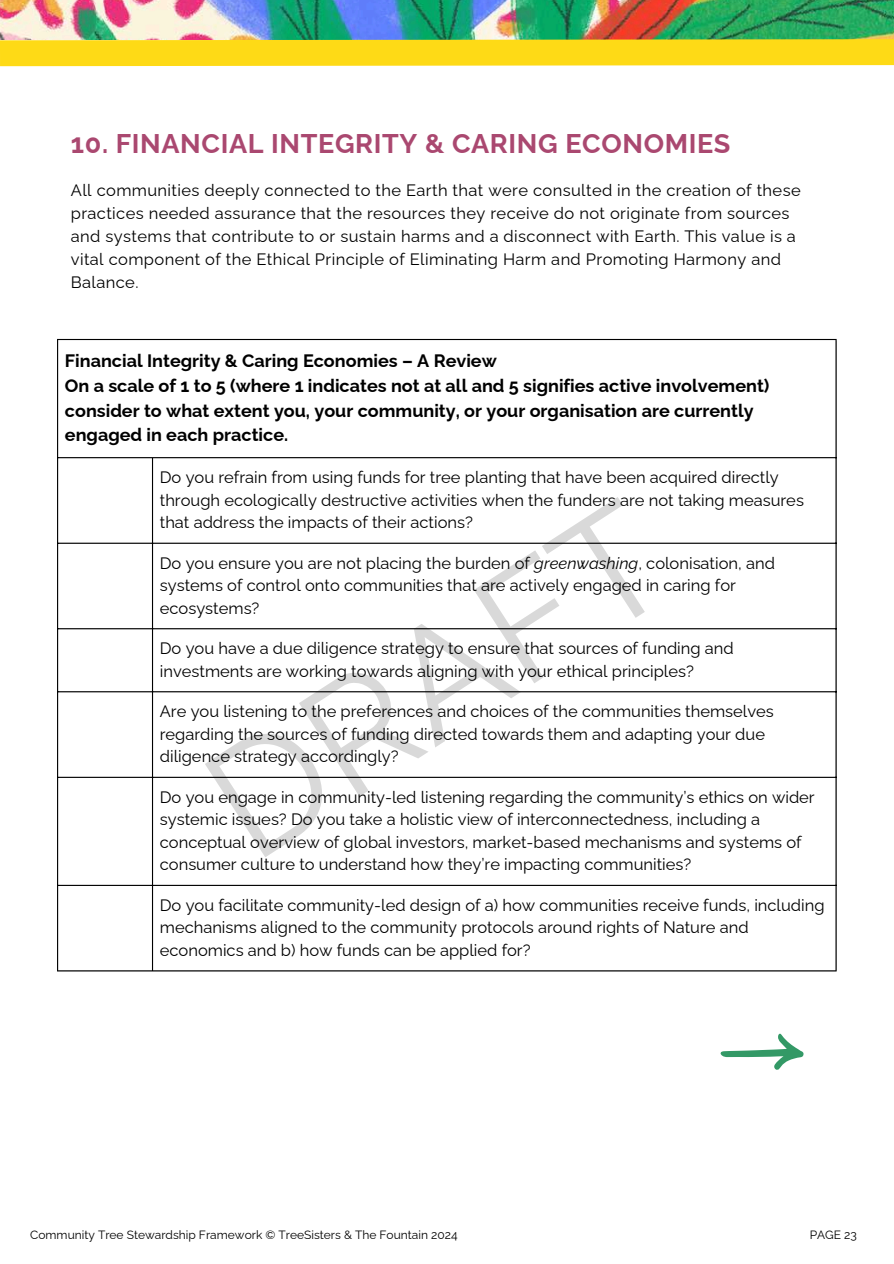
<style>
.page{position:relative;width:894px;height:1264px;background:#fff}
.page>*{position:absolute;margin:0;border:0;box-sizing:border-box;transform-origin:0 0}
.t1{font:156.6px "Raleway";color:#000}
.t2{font:700 27px "Raleway";letter-spacing:.025em;color:#aa4870}
.t3{font:700 18px/24.8px "Raleway";color:#000}
.t4{font:16.5px/22.5px "Raleway";color:#000}
.t5{font:16.5px/23px "Raleway";letter-spacing:.025em;color:#000}
.t6{font:12px "Raleway";color:#000}
.s1{font-style:italic}
</style>
<div class="page">
<img style="left:0;top:0;width:893px;height:26px">
<hr style="left:57px;top:340px;width:1px;height:630px;background:#000">
<hr style="left:152px;top:458px;width:1px;height:512px;background:#000">
<hr style="left:835px;top:340px;width:1px;height:630px;background:#000">
<hr style="left:57px;top:339px;width:779px;height:1px;background:#000">
<hr style="left:57px;top:457px;width:779px;height:1px;background:#000">
<hr style="left:57px;top:542px;width:779px;height:2px;background:#000">
<hr style="left:57px;top:628px;width:779px;height:1px;background:#000">
<hr style="left:57px;top:691px;width:779px;height:1px;background:#000">
<hr style="left:57px;top:776px;width:779px;height:2px;background:#000">
<hr style="left:57px;top:884px;width:779px;height:2px;background:#000">
<hr style="left:57px;top:970px;width:779px;height:1px;background:#000">
<img style="left:0;top:26px;width:893px;height:41px">
<svg style="left:720px;top:1033px;width:84px;height:37px"></svg>
<h2 class="t2" style="left:71px;top:127px;width:661px">10. FINANCIAL INTEGRITY &amp; CARING ECONOMIES</h2>
<p class="t5" style="left:71px;top:178px;width:731px">All communities deeply connected to the Earth that were consulted in the creation of these practices needed assurance that the resources they receive do not originate from sources and systems that contribute to or sustain harms and a disconnect with Earth. This value is a vital component of the Ethical Principle of Eliminating Harm and Promoting Harmony and Balance.</p>
<p class="t3" style="left:65px;top:348px;width:706px">Financial Integrity &amp; Caring Economies – A Review<br>On a scale of 1 to 5 (where 1 indicates not at all and 5 signifies active involvement) consider to what extent you, your community, or your organisation are currently engaged in each practice.</p>
<p class="t4" style="left:160px;top:466px;width:645px">Do you refrain from using funds for tree planting that have been acquired directly through ecologically destructive activities when the funders are not taking measures that address the impacts of their actions?</p>
<p class="t4" style="left:160px;top:551px;width:616px">Do you ensure you are not placing the burden of <span class="s1">greenwashing</span>, colonisation, and systems of control onto communities that are actively engaged in caring for ecosystems?</p>
<p class="t4" style="left:160px;top:637px;width:575px">Do you have a due diligence strategy to ensure that sources of funding and investments are working towards aligning with your ethical principles?</p>
<p class="t4" style="left:160px;top:700px;width:615px">Are you listening to the preferences and choices of the communities themselves regarding the sources of funding directed towards them and adapting your due diligence strategy accordingly?</p>
<p class="t4" style="left:160px;top:785px;width:656px">Do you engage in community-led listening regarding the community’s ethics on wider systemic issues? Do you take a holistic view of interconnectedness, including a conceptual overview of global investors, market-based mechanisms and systems of consumer culture to understand how they’re impacting communities?</p>
<p class="t4" style="left:160px;top:893px;width:666px">Do you facilitate community-led design of a) how communities receive funds, including mechanisms aligned to the community protocols around rights of Nature and economics and b) how funds can be applied for?</p>
<h1 class="t1" style="left:173px;top:741px;width:509px;rotate:-33deg">DRAFT</h1>
<p class="t6" style="left:30px;top:1227px;width:428px">Community Tree Stewardship Framework © TreeSisters &amp; The Fountain 2024</p>
<p class="t6" style="left:809px;top:1227px;width:49px">PAGE 23</p>
</div>
